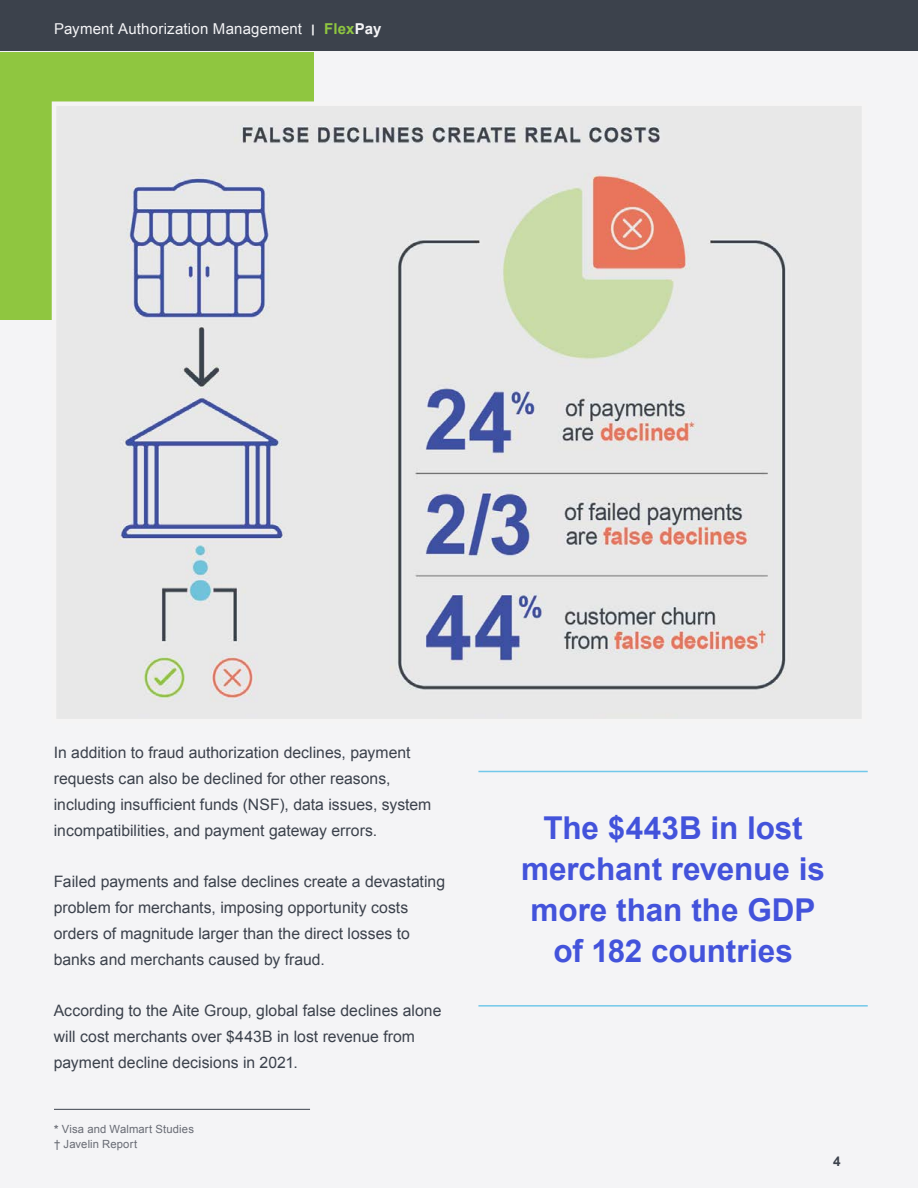
<style>
.page{position:relative;width:918px;height:1188px;background:#fff}
.page>*{position:absolute;margin:0;border:0;box-sizing:border-box;transform-origin:0 0}
.t1{font:700 31.5px/40.8px "Arial";letter-spacing:-.005em;color:#4353db;text-align:center}
.t2{font:15.75px/25.8px "Arial";color:#3c424c}
.t3{font:15px "Arial";letter-spacing:.015em;color:#f4f4f6}
.t4{font:700 13.5px "Arial";color:#3c424c}
.t5{font:11.25px/15px "Arial";letter-spacing:.015em;color:#686b74}
.s1{font-weight:700}
.s2{font-weight:700;color:#8fc640}
</style>
<div class="page">
<div style="left:0;top:0;width:918px;height:54px;background:#3c424c"></div>
<div style="left:0;top:52px;width:918px;height:1136px;background:#f4f4f6"></div>
<div style="left:0;top:52px;width:313px;height:267px;background:#8fc640"></div>
<hr style="left:478px;top:771px;width:390px;height:1px;background:#72c8ea">
<hr style="left:478px;top:1005px;width:390px;height:2px;background:#72c8ea">
<hr style="left:54px;top:1109px;width:256px;height:1px;background:#3c424c">
<img style="left:57px;top:106px;width:804px;height:612px">
<div style="left:52px;top:101px;width:814px;height:622px;border:4px solid #f5f4f4"></div>
<p class="t3" style="left:54px;top:19px;width:329px">Payment Authorization Management <span class="s1">׀</span> <span class="s2">Flex</span><span class="s1">Pay</span></p>
<p class="t2" style="left:54px;top:740px;width:379px">In addition to fraud authorization declines, payment requests can also be declined for other reasons, including insufficient funds (NSF), data issues, system incompatibilities, and payment gateway errors.</p>
<p class="t2" style="left:54px;top:869px;width:393px">Failed payments and false declines create a devastating problem for merchants, imposing opportunity costs orders of magnitude larger than the direct losses to banks and merchants caused by fraud.</p>
<p class="t2" style="left:54px;top:998px;width:389px">According to the Aite Group, global false declines alone will cost merchants over $443B in lost revenue from payment decline decisions in 2021.</p>
<p class="t5" style="left:54px;top:1122px;width:141px"><span class="s1">*</span> Visa and Walmart Studies † Javelin Report</p>
<h1 class="t1" style="left:521px;top:809px;width:305px">The $443B in lost merchant revenue is more than the GDP of 182 countries</h1>
<p class="t4" style="left:833px;top:1152px;width:9px">4</p>
</div>
